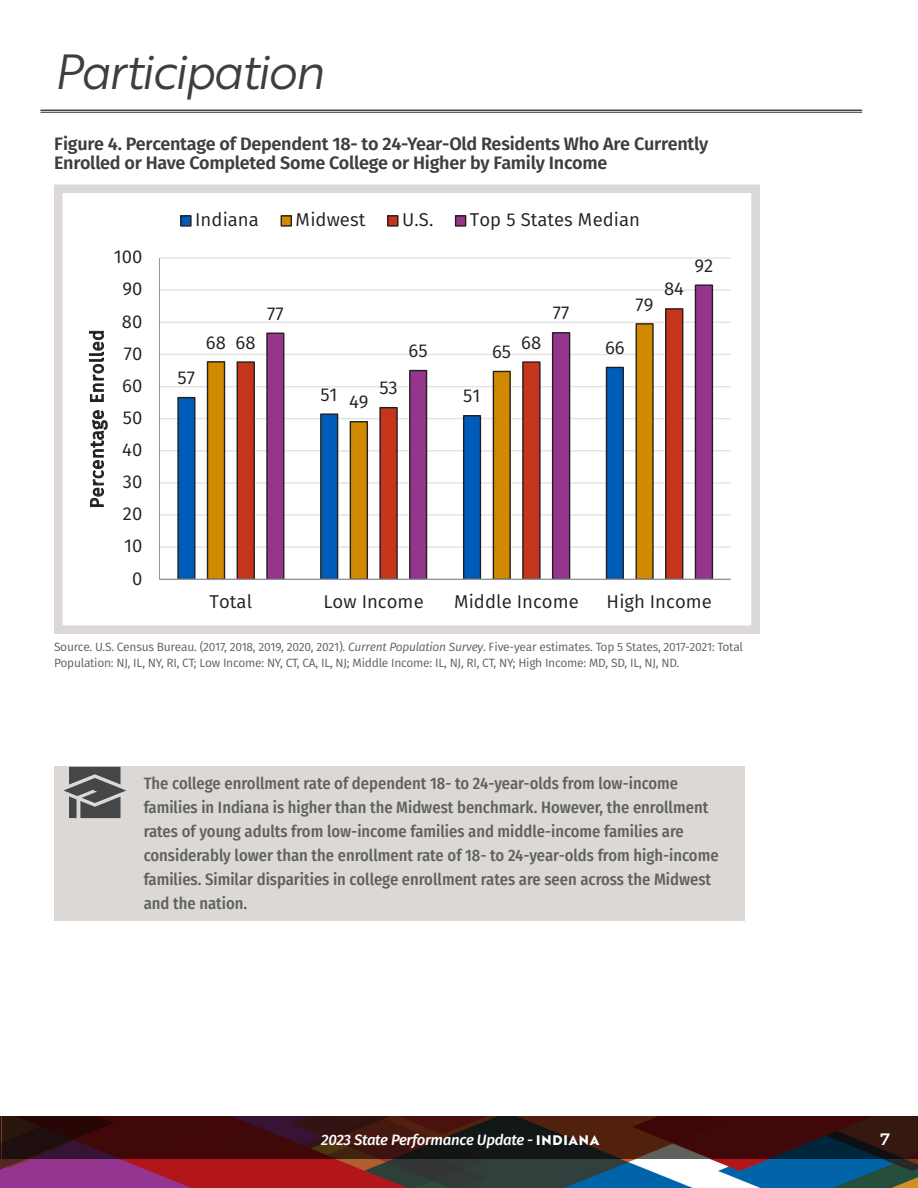
<style>
.page{position:relative;width:918px;height:1188px;background:#fff}
.page>*{position:absolute;margin:0;border:0;box-sizing:border-box;transform-origin:0 0}
.Heading_1{font:48px "Brother 1816 Book Italic";letter-spacing:-.05em;color:#3e3e3f}
.t1{font:18.6px "Fira Sans";letter-spacing:.005em;color:#231f20}
.t2{font:18.6px "Fira Sans";letter-spacing:.025em;color:#231f20}
.Figure_Heading{font:600 18px/18.8px "Fira Sans";letter-spacing:-.015em;color:#3e3e3f}
.Takeaway_Highlight{font:500 16.5px/24px "Fira Sans Condensed";color:#5e615c}
.t3{font:800 16.5px "Nexa Slab";color:#fff}
.t4{font:italic 500 15px "Fira Sans";letter-spacing:-.02em;color:#fff}
.Source_for_Figure{font:12px/16.5px "Fira Sans";letter-spacing:-.02em;color:#5e615c}
.s1{font-style:italic}
.s2{font-family:"Brother 1816 Extra";font-weight:700;font-style:normal;font-size:13.5px}
</style>
<div class="page">
<img style="left:0;top:1116px;width:918px;height:72px">
<svg style="left:2px;top:1116px;width:916px;height:43px;background:#361211"></svg>
<hr style="left:0;top:1116px;width:1px;height:43px;background:#5e615c">
<svg style="left:54px;top:184px;width:706px;height:450px"></svg>
<div style="left:54px;top:767px;width:690px;height:154px;background:#dcd8d5"></div>
<svg style="left:63px;top:767px;width:63px;height:51px"></svg>
<hr style="left:40px;top:110px;width:822px;height:1px;background:#3e3e3f">
<hr style="left:40px;top:112px;width:822px;height:1px;background:#3e3e3f">
<p class="Heading_1" style="left:54px;top:36px;width:271px">Participation</p>
<p class="Figure_Heading" style="left:54px;top:133px;width:656px">Figure 4. Percentage of Dependent 18- to 24-Year-Old Residents Who Are Currently<br>Enrolled or Have Completed Some College or Higher by Family Income</p>
<p class="t1" style="left:114px;top:243px;width:30px">100</p>
<p class="t1" style="left:122px;top:275px;width:22px">90</p>
<p class="t2" style="left:83px;top:508px;width:180px;rotate:-90deg">Percentage Enrolled</p>
<p class="t1" style="left:122px;top:307px;width:22px">80</p>
<p class="t1" style="left:124px;top:339px;width:20px">70</p>
<p class="t1" style="left:122px;top:371px;width:22px">60</p>
<p class="t1" style="left:123px;top:404px;width:21px">50</p>
<p class="t1" style="left:122px;top:436px;width:22px">40</p>
<p class="t1" style="left:123px;top:468px;width:21px">30</p>
<p class="t1" style="left:123px;top:500px;width:21px">20</p>
<p class="t1" style="left:124px;top:532px;width:20px">10</p>
<p class="t1" style="left:132px;top:564px;width:12px">0</p>
<p class="t1" style="left:195px;top:206px;width:65px">Indiana</p>
<p class="t1" style="left:296px;top:206px;width:71px">Midwest</p>
<p class="t1" style="left:402px;top:206px;width:33px">U.S.</p>
<p class="t1" style="left:470px;top:206px;width:172px">Top 5 States Median</p>
<p class="t1" style="left:178px;top:364px;width:19px">57</p>
<p class="t1" style="left:206px;top:328px;width:21px">68</p>
<p class="t1" style="left:236px;top:328px;width:21px">68</p>
<p class="t1" style="left:267px;top:300px;width:18px">77</p>
<p class="t1" style="left:409px;top:337px;width:21px">65</p>
<p class="t1" style="left:379px;top:374px;width:20px">53</p>
<p class="t1" style="left:320px;top:381px;width:19px">51</p>
<p class="t1" style="left:463px;top:382px;width:19px">51</p>
<p class="t1" style="left:349px;top:388px;width:21px">49</p>
<p class="t1" style="left:492px;top:338px;width:21px">65</p>
<p class="t1" style="left:521px;top:329px;width:21px">68</p>
<p class="t1" style="left:553px;top:299px;width:18px">77</p>
<p class="t1" style="left:636px;top:290px;width:19px">79</p>
<p class="t1" style="left:605px;top:334px;width:21px">66</p>
<p class="t1" style="left:664px;top:275px;width:21px">84</p>
<p class="t1" style="left:694px;top:252px;width:20px">92</p>
<p class="t1" style="left:210px;top:588px;width:44px">Total</p>
<p class="t1" style="left:323px;top:588px;width:102px">Low Income</p>
<p class="t1" style="left:454px;top:588px;width:126px">Middle Income</p>
<p class="t1" style="left:607px;top:588px;width:107px">High Income</p>
<p class="Source_for_Figure" style="left:54px;top:638px;width:691px">Source. U.S. Census Bureau. (2017, 2018, 2019, 2020, 2021). <span class="s1">Current Population Survey</span>. Five-year estimates. Top 5 States, 2017-2021: Total<br>Population: NJ, IL, NY, RI, CT; Low Income: NY, CT, CA, IL, NJ; Middle Income: IL, NJ, RI, CT, NY; High Income: MD, SD, IL, NJ, ND.</p>
<p class="Takeaway_Highlight" style="left:144px;top:770px;width:576px">The college enrollment rate of dependent 18- to 24-year-olds from low-income families in Indiana is higher than the Midwest benchmark. However, the enrollment rates of young adults from low-income families and middle-income families are considerably lower than the enrollment rate of 18- to 24-year-olds from high-income families. Similar disparities in college enrollment rates are seen across the Midwest and the nation.</p>
<p class="t4" style="left:321px;top:1128px;width:280px">2023 State Performance Update - <span class="s2">INDIANA</span></p>
<p class="t3" style="left:880px;top:1129px;width:11px">7</p>
</div>
